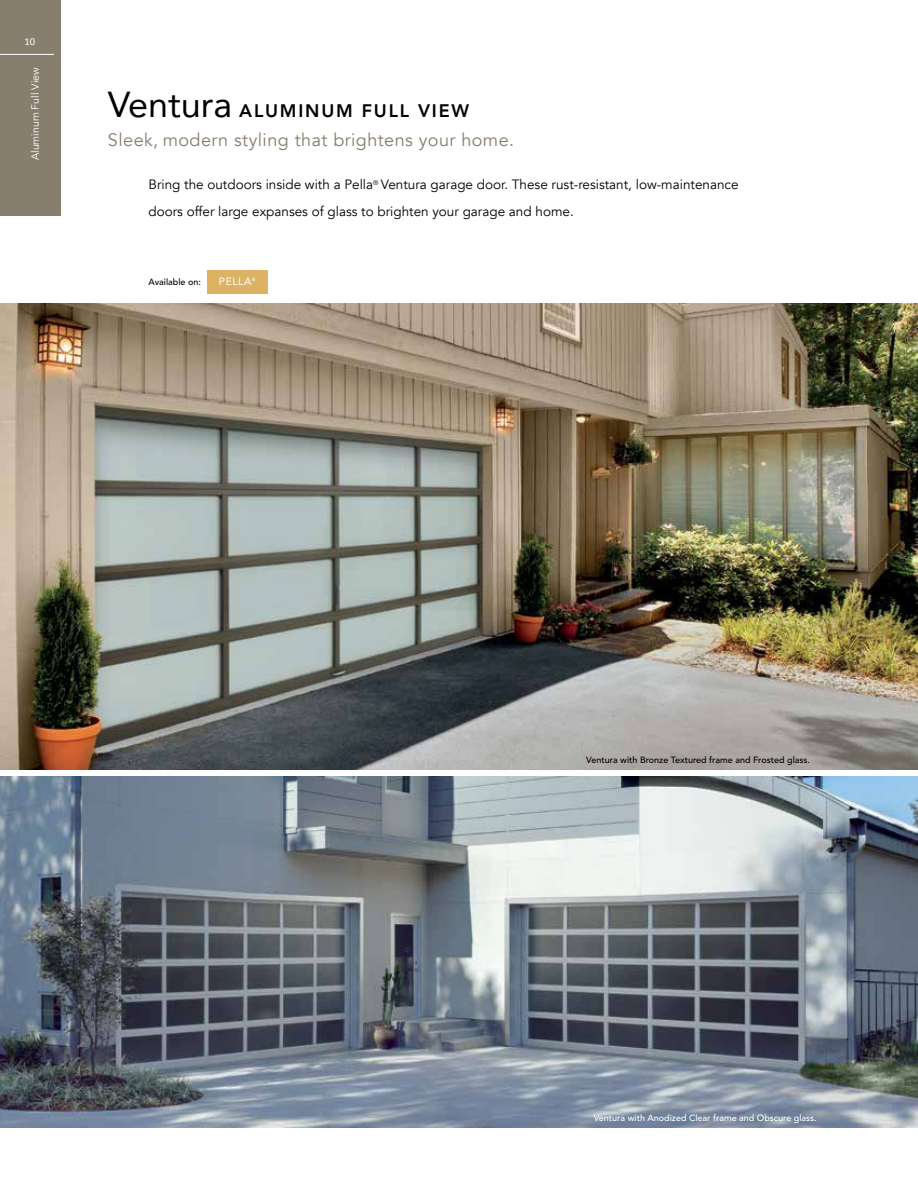
<style>
.page{position:relative;width:918px;height:1188px;background:#fff}
.page>*{position:absolute;margin:0;border:0;box-sizing:border-box;transform-origin:0 0}
.t1{font:18px/29.1px "Avenir";letter-spacing:.025em;color:#887e6e}
.t2{font:13.5px/27px "Avenir";color:#000}
.t3{font:10.5px "Avenir";color:#fff}
.t4{font:10.5px "Avenir";letter-spacing:.05em;color:#fff}
.t5{font:10.5px "Calibri";color:#fff}
.t6{font:500 9px "Avenir";color:#000}
.t7{font:500 9px "Avenir";color:#fff}
.t8{font:4.5px "Avenir";color:#fff}
.s1{font-size:36px;color:#000}
.s2{font-weight:800;color:#000}
</style>
<div class="page">
<div style="left:0;top:0;width:61px;height:216px;background:#887e6e"></div>
<hr style="left:0;top:54px;width:54px;height:1px;background:#fff">
<img style="left:0;top:776px;width:918px;height:351px">
<img style="left:0;top:304px;width:918px;height:466px">
<div style="left:207px;top:270px;width:61px;height:24px;background:#dcb363"></div>
<p class="t5" style="left:25px;top:34px;width:12px">10</p>
<p class="t3" style="left:29px;top:160px;width:94px;rotate:-90deg">Aluminum Full View</p>
<h1 class="t1" style="left:108px;top:97px;width:408px"><span class="s1">Ventura</span> <span class="s2">ALUMINUM FULL VIEW<br></span>Sleek, modern styling that brightens your home.</h1>
<p class="t2" style="left:148px;top:171px;width:592px">Bring the outdoors inside with a Pella<sup>®</sup> Ventura garage door. These rust-resistant, low-maintenance doors offer large expanses of glass to brighten your garage and home.</p>
<p class="t6" style="left:149px;top:277px;width:54px">Available on:</p>
<p class="t4" style="left:219px;top:273px;width:34px">PELLA</p>
<p class="t8" style="left:252px;top:276px;width:5px">®</p>
<p class="t6" style="left:586px;top:754px;width:225px">Ventura with Bronze Textured frame and Frosted glass.</p>
<p class="t7" style="left:594px;top:1112px;width:225px">Ventura with Anodized Clear frame and Obscure glass.</p>
</div>
